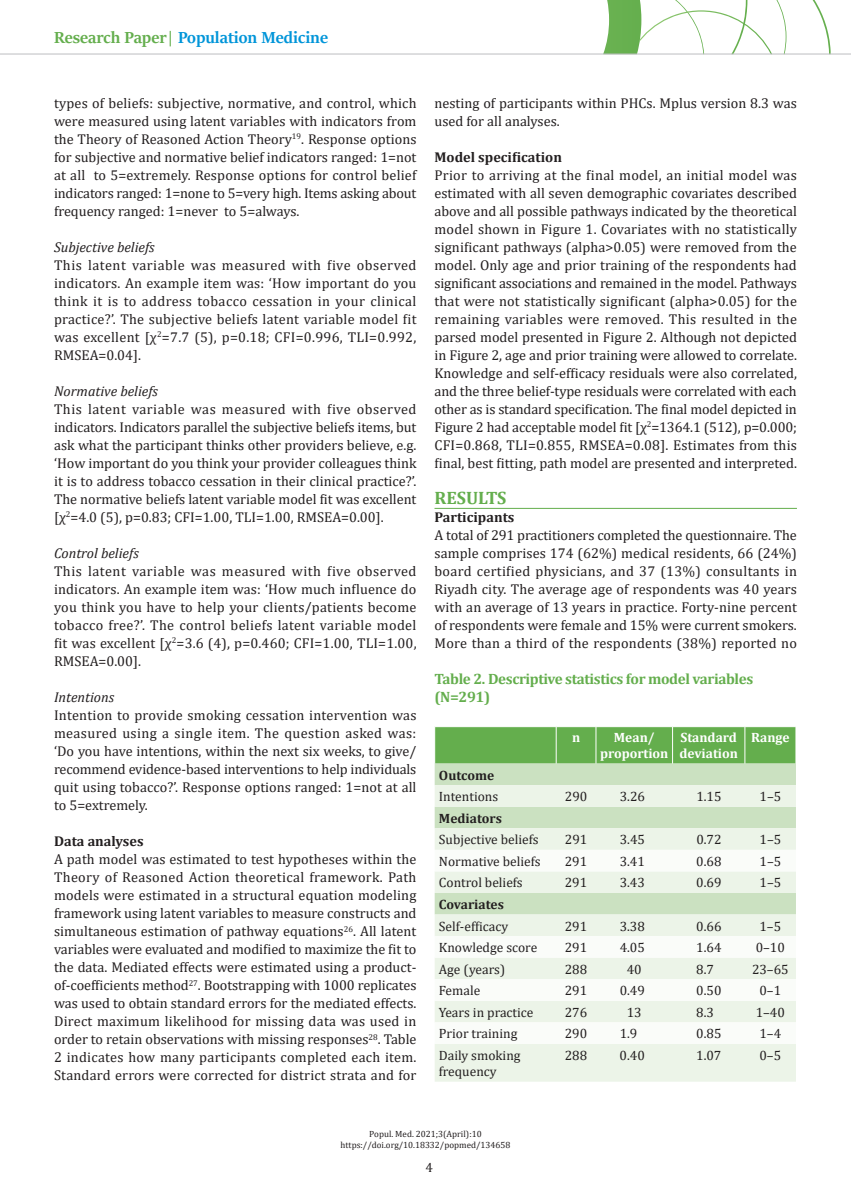
<style>
.page{position:relative;width:851px;height:1191px;background:#fff}
.page>*{position:absolute;margin:0;border:0;box-sizing:border-box;transform-origin:0 0}
.t1{font:700 18px "Sitka Banner";color:#0095d9}
.t2{font:700 18px "Cambria";color:#64ae4d}
.t3{font:700 15px/18px "Cambria";letter-spacing:-.025em;color:#64ae4d}
.t4{font:14.25px/18px "Cambria";color:#231f20;text-align:justify}
.t5{font:italic 14.25px "Cambria";color:#231f20}
.t6{font:700 14.25px "Cambria";color:#231f20}
.t7{font:13.5px/16.2px "Cambria";color:#231f20}
.t8{font:700 13.5px/16.2px "Cambria";color:#fff;text-align:center}
.t9{font:700 13.5px "Cambria";color:#231f20}
.t10{font:9px/10.8px "Cambria";color:#231f20;text-align:center}
.s1{color:#64ae4d}
</style>
<div class="page">
<svg style="left:536px;top:0;width:294px;height:54px"></svg>
<hr style="left:0;top:54px;width:850px;height:1px;background:#bcbdc0">
<hr style="left:434px;top:508px;width:362px;height:1px;background:#64ae4d">
<div style="left:435px;top:727px;width:360px;height:36px;background:#64ae4d"></div>
<div style="left:434px;top:763px;width:361px;height:22px;background:#cbe1c1"></div>
<svg style="left:434px;top:785px;width:361px;height:296px;fill:#ecf4e8"></svg>
<svg style="left:434px;top:850px;width:361px;height:194px"></svg>
<hr style="left:556px;top:727px;width:1px;height:36px;background:#fff">
<hr style="left:595px;top:727px;width:1px;height:36px;background:#fff">
<hr style="left:672px;top:727px;width:1px;height:36px;background:#fff">
<hr style="left:744px;top:727px;width:1px;height:36px;background:#fff">
<p class="t1" style="left:54px;top:25px;width:275px"><span class="s1">Research Paper|</span> Population Medicine</p>
<p class="t4" style="left:54px;top:94px;width:364px">types of beliefs: subjective, normative, and control, which were measured using latent variables with indicators from the Theory of Reasoned Action Theory<sup>19</sup>. Response options for subjective and normative belief indicators ranged: 1=not at all to 5=extremely. Response options for control belief indicators ranged: 1=none to 5=very high. Items asking about frequency ranged: 1=never to 5=always.</p>
<p class="t5" style="left:54px;top:237px;width:102px">Subjective beliefs</p>
<p class="t4" style="left:54px;top:256px;width:364px">This latent variable was measured with five observed indicators. An example item was: ‘How important do you think it is to address tobacco cessation in your clinical practice?’. The subjective beliefs latent variable model fit was excellent [χ<sup>2</sup>=7.7 (5), p=0.18; CFI=0.996, TLI=0.992, RMSEA=0.04].</p>
<p class="t5" style="left:54px;top:381px;width:105px">Normative beliefs</p>
<p class="t4" style="left:54px;top:400px;width:364px">This latent variable was measured with five observed indicators. Indicators parallel the subjective beliefs items, but ask what the participant thinks other providers believe, e.g. ‘How important do you think your provider colleagues think it is to address tobacco cessation in their clinical practice?’.<br>The normative beliefs latent variable model fit was excellent [χ<sup>2</sup>=4.0 (5), p=0.83; CFI=1.00, TLI=1.00, RMSEA=0.00].</p>
<p class="t5" style="left:54px;top:543px;width:86px">Control beliefs</p>
<p class="t4" style="left:54px;top:562px;width:364px">This latent variable was measured with five observed indicators. An example item was: ‘How much influence do you think you have to help your clients/patients become tobacco free?’. The control beliefs latent variable model fit was excellent [χ<sup>2</sup>=3.6 (4), p=0.460; CFI=1.00, TLI=1.00, RMSEA=0.00].</p>
<p class="t5" style="left:54px;top:687px;width:62px">Intentions</p>
<p class="t4" style="left:54px;top:706px;width:364px">Intention to provide smoking cessation intervention was measured using a single item. The question asked was: ‘Do you have intentions, within the next six weeks, to give/ recommend evidence-based interventions to help individuals quit using tobacco?’. Response options ranged: 1=not at all to 5=extremely.</p>
<p class="t6" style="left:54px;top:831px;width:91px">Data analyses</p>
<p class="t4" style="left:54px;top:850px;width:364px">A path model was estimated to test hypotheses within the Theory of Reasoned Action theoretical framework. Path models were estimated in a structural equation modeling framework using latent variables to measure constructs and simultaneous estimation of pathway equations<sup>26</sup>. All latent variables were evaluated and modified to maximize the fit to the data. Mediated effects were estimated using a product&shy;of-coefficients method<sup>27</sup>. Bootstrapping with 1000 replicates was used to obtain standard errors for the mediated effects.<br>Direct maximum likelihood for missing data was used in order to retain observations with missing responses<sup>28</sup>. Table 2 indicates how many participants completed each item.<br>Standard errors were corrected for district strata and for</p>
<p class="t4" style="left:434px;top:94px;width:364px">nesting of participants within PHCs. Mplus version 8.3 was used for all analyses.</p>
<p class="t6" style="left:434px;top:147px;width:129px">Model specification</p>
<p class="t4" style="left:434px;top:166px;width:364px">Prior to arriving at the final model, an initial model was estimated with all seven demographic covariates described above and all possible pathways indicated by the theoretical model shown in Figure 1. Covariates with no statistically significant pathways (alpha&gt;0.05) were removed from the model. Only age and prior training of the respondents had significant associations and remained in the model. Pathways that were not statistically significant (alpha&gt;0.05) for the remaining variables were removed. This resulted in the parsed model presented in Figure 2. Although not depicted in Figure 2, age and prior training were allowed to correlate.<br>Knowledge and self-efficacy residuals were also correlated, and the three belief-type residuals were correlated with each other as is standard specification. The final model depicted in Figure 2 had acceptable model fit [χ<sup>2</sup>=1364.1 (512), p=0.000; CFI=0.868, TLI=0.855, RMSEA=0.08]. Estimates from this final, best fitting, path model are presented and interpreted.</p>
<p class="t2" style="left:434px;top:485px;width:73px">RESULTS</p>
<p class="t6" style="left:434px;top:507px;width:81px">Participants</p>
<p class="t4" style="left:434px;top:526px;width:364px">A total of 291 practitioners completed the questionnaire. The sample comprises 174 (62%) medical residents, 66 (24%) board certified physicians, and 37 (13%) consultants in Riyadh city. The average age of respondents was 40 years with an average of 13 years in practice. Forty-nine percent of respondents were female and 15% were current smokers.<br>More than a third of the respondents (38%) reported no</p>
<p class="t3" style="left:434px;top:670px;width:320px">Table 2. Descriptive statistics for model variables (N=291)</p>
<p class="t8" style="left:572px;top:729px;width:10px">n</p>
<p class="t8" style="left:600px;top:729px;width:70px">Mean/ proportion</p>
<p class="t8" style="left:679px;top:729px;width:60px;text-align:left">Standard deviation</p>
<p class="t8" style="left:751px;top:729px;width:40px">Range</p>
<p class="t9" style="left:439px;top:765px;width:57px">Outcome</p>
<p class="t7" style="left:439px;top:788px;width:61px">Intentions</p>
<p class="t7" style="left:564px;top:788px;width:24px">290</p>
<p class="t7" style="left:619px;top:788px;width:27px">3.26</p>
<p class="t7" style="left:696px;top:788px;width:27px">1.15</p>
<p class="t7" style="left:759px;top:788px;width:23px">1–5</p>
<p class="t9" style="left:439px;top:808px;width:64px">Mediators</p>
<p class="t7" style="left:439px;top:831px;width:101px">Subjective beliefs</p>
<p class="t7" style="left:564px;top:831px;width:24px">291</p>
<p class="t7" style="left:619px;top:831px;width:27px">3.45</p>
<p class="t7" style="left:696px;top:831px;width:27px">0.72</p>
<p class="t7" style="left:759px;top:831px;width:23px">1–5</p>
<p class="t7" style="left:439px;top:853px;width:103px">Normative beliefs</p>
<p class="t7" style="left:564px;top:853px;width:24px">291</p>
<p class="t7" style="left:619px;top:853px;width:27px">3.41</p>
<p class="t7" style="left:696px;top:853px;width:27px">0.68</p>
<p class="t7" style="left:759px;top:853px;width:23px">1–5</p>
<p class="t7" style="left:439px;top:874px;width:85px">Control beliefs</p>
<p class="t7" style="left:564px;top:874px;width:24px">291</p>
<p class="t7" style="left:619px;top:874px;width:27px">3.43</p>
<p class="t7" style="left:696px;top:874px;width:27px">0.69</p>
<p class="t7" style="left:759px;top:874px;width:23px">1–5</p>
<p class="t9" style="left:439px;top:895px;width:66px">Covariates</p>
<p class="t7" style="left:439px;top:917px;width:71px">Self-efficacy</p>
<p class="t7" style="left:564px;top:917px;width:24px">291</p>
<p class="t7" style="left:619px;top:917px;width:27px">3.38</p>
<p class="t7" style="left:696px;top:917px;width:27px">0.66</p>
<p class="t7" style="left:759px;top:917px;width:23px">1–5</p>
<p class="t7" style="left:439px;top:939px;width:100px">Knowledge score</p>
<p class="t7" style="left:564px;top:939px;width:24px">291</p>
<p class="t7" style="left:619px;top:939px;width:27px">4.05</p>
<p class="t7" style="left:696px;top:939px;width:27px">1.64</p>
<p class="t7" style="left:755px;top:939px;width:31px">0–10</p>
<p class="t7" style="left:439px;top:961px;width:68px">Age (years)</p>
<p class="t7" style="left:564px;top:961px;width:24px">288</p>
<p class="t7" style="left:626px;top:961px;width:16px">40</p>
<p class="t7" style="left:696px;top:961px;width:19px">8.7</p>
<p class="t7" style="left:751px;top:961px;width:38px">23–65</p>
<p class="t7" style="left:439px;top:982px;width:43px">Female</p>
<p class="t7" style="left:564px;top:982px;width:24px">291</p>
<p class="t7" style="left:619px;top:982px;width:27px">0.49</p>
<p class="t7" style="left:696px;top:982px;width:27px">0.50</p>
<p class="t7" style="left:759px;top:982px;width:23px">0–1</p>
<p class="t7" style="left:439px;top:1004px;width:96px">Years in practice</p>
<p class="t7" style="left:564px;top:1004px;width:24px">276</p>
<p class="t7" style="left:626px;top:1004px;width:16px">13</p>
<p class="t7" style="left:696px;top:1004px;width:19px">8.3</p>
<p class="t7" style="left:755px;top:1004px;width:31px">1–40</p>
<p class="t7" style="left:439px;top:1025px;width:80px">Prior training</p>
<p class="t7" style="left:564px;top:1025px;width:24px">290</p>
<p class="t7" style="left:619px;top:1025px;width:19px">1.9</p>
<p class="t7" style="left:696px;top:1025px;width:27px">0.85</p>
<p class="t7" style="left:759px;top:1025px;width:23px">1–4</p>
<p class="t7" style="left:439px;top:1047px;width:83px">Daily smoking frequency</p>
<p class="t7" style="left:564px;top:1047px;width:24px">288</p>
<p class="t7" style="left:619px;top:1047px;width:27px">0.40</p>
<p class="t7" style="left:696px;top:1047px;width:27px">1.07</p>
<p class="t7" style="left:759px;top:1047px;width:23px">0–5</p>
<p class="t10" style="left:340px;top:1128px;width:171px">Popul. Med. 2021;3(April):10 https://doi.org/10.18332/popmed/134658</p>
<p class="t7" style="left:425px;top:1159px;width:9px">4</p>
</div>
